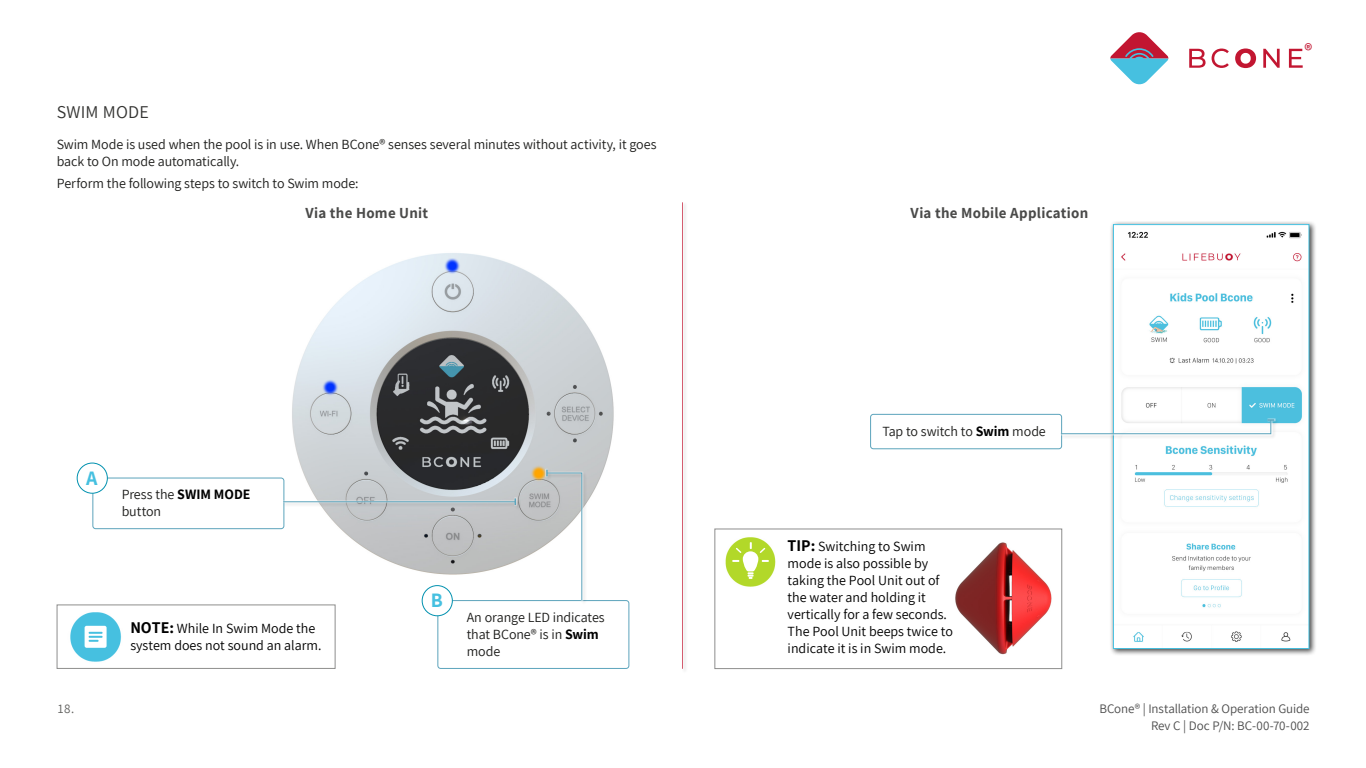
<style>
.page{position:relative;width:1366px;height:768px;background:#fff}
.page>*{position:absolute;margin:0;border:0;box-sizing:border-box;transform-origin:0 0}
.t1{font:700 20px "Assistant";color:#46c0e0}
.t2{font:18px "Assistant";letter-spacing:.01em;color:#343432}
.t3{font:600 18px "Assistant";color:#c21632}
.t4{font:700 15px "Assistant";letter-spacing:.02em;color:#4a4a49}
.t5{font:14px/17px "Assistant";letter-spacing:-.005em;color:#1d1d1b}
.t6{font:14px/17px "Assistant";color:#000}
.t7{font:13px/17px "Assistant";letter-spacing:-.005em;color:#4d4d4d;text-align:right}
.t8{font:13px "Assistant";color:#61615f}
.s1{font-weight:700;color:#000}
.s2{font-weight:700;font-size:16px}
</style>
<div class="page">
<svg style="left:1110px;top:32px;width:58px;height:53px"></svg>
<svg style="left:1189px;top:49px;width:17px;height:19px"></svg>
<svg style="left:1212px;top:49px;width:17px;height:19px"></svg>
<svg style="left:1263px;top:49px;width:17px;height:19px"></svg>
<svg style="left:1289px;top:49px;width:14px;height:19px"></svg>
<svg style="left:1235px;top:48px;width:21px;height:20px"></svg>
<div style="left:681px;top:201px;width:7px;height:473px;background:#f4f4f4"></div>
<hr style="left:681px;top:201px;width:3px;height:469px;background:#fff">
<hr style="left:682px;top:202px;width:1px;height:467px;background:#d45c6f">
<div style="left:1110px;top:221px;width:207px;height:435px;background:#000;opacity:.75"></div>
<img style="left:1115px;top:226px;width:192px;height:421px">
<div style="left:1113px;top:224px;width:196px;height:425px;border:1px solid #46c0e0"></div>
<img style="left:284px;top:253px;width:330px;height:322px">
<svg style="left:530px;top:465px;width:17px;height:17px"></svg>
<div style="left:536px;top:470px;width:6px;height:7px;background:#ffa500;border-radius:50%"></div>
<svg style="left:444px;top:258px;width:17px;height:16px"></svg>
<div style="left:449px;top:263px;width:7px;height:6px;background:#0032ff;border-radius:50%"></div>
<svg style="left:322px;top:379px;width:17px;height:17px"></svg>
<div style="left:327px;top:384px;width:7px;height:6px;background:#0032ff;border-radius:50%"></div>
<div style="left:870px;top:414px;width:192px;height:35px;border:1px solid #5ca4bc;border-radius:3px"></div>
<div style="left:1060px;top:418px;width:219px;height:21px;background:#f6f6f6"></div>
<svg style="left:1061px;top:418px;width:214px;height:6px"></svg>
<svg style="left:1061px;top:419px;width:213px;height:16px"></svg>
<div style="left:92px;top:478px;width:192px;height:51px;border:1px solid #5ca4bc;border-radius:3px"></div>
<div style="left:282px;top:497px;width:239px;height:13px;background:#000;opacity:.2"></div>
<svg style="left:282px;top:497px;width:235px;height:9px;background:#c6cccf"></svg>
<hr style="left:283px;top:501px;width:232px;height:1px;background:#5ca4bc">
<div style="left:77px;top:463px;width:30px;height:30px;background:#fff;border-radius:50%"></div>
<div style="left:77px;top:463px;width:31px;height:31px;border:1px solid #0091af;border-radius:50%"></div>
<div style="left:437px;top:600px;width:192px;height:69px;border:1px solid #5ca4bc;border-radius:3px"></div>
<div style="left:545px;top:469px;width:42px;height:136px;background:#000;opacity:.2"></div>
<div style="left:545px;top:468px;width:39px;height:133px;background:#c5c9ca"></div>
<svg style="left:546px;top:470px;width:37px;height:131px"></svg>
<div style="left:422px;top:586px;width:30px;height:30px;background:#fff;border-radius:50%"></div>
<div style="left:422px;top:585px;width:31px;height:31px;border:1px solid #0091af;border-radius:50%"></div>
<svg style="left:59px;top:604px;width:74px;height:58px"></svg>
<svg style="left:85px;top:626px;width:22px;height:22px"></svg>
<div style="left:57px;top:605px;width:278px;height:64px;border:1px solid #8e8e8d"></div>
<img style="left:955px;top:542px;width:97px;height:113px">
<svg style="left:715px;top:528px;width:72px;height:59px"></svg>
<svg style="left:732px;top:542px;width:37px;height:37px"></svg>
<div style="left:715px;top:529px;width:347px;height:140px;border:1px solid #8e8e8d"></div>
<p class="t2" style="left:57px;top:99px;width:94px">SWIM MODE</p>
<p class="t5" style="left:57px;top:135px;width:601px">Swim Mode is used when the pool is in use. When BCone® senses several minutes without activity, it goes back to On mode automatically.</p>
<p class="t5" style="left:57px;top:175px;width:303px">Perform the following steps to switch to Swim mode:</p>
<p class="t4" style="left:305px;top:202px;width:124px">Via the Home Unit</p>
<p class="t4" style="left:911px;top:202px;width:179px">Via the Mobile Application</p>
<h1 class="t1" style="left:86px;top:464px;width:13px">A</h1>
<p class="t5" style="left:122px;top:486px;width:128px">Press the <span class="s1">SWIM MODE </span>button</p>
<p class="t6" style="left:130px;top:620px;width:193px"><span class="s2">NOTE:</span> While In Swim Mode the system does not sound an alarm.</p>
<h1 class="t1" style="left:431px;top:587px;width:14px">B</h1>
<p class="t5" style="left:467px;top:608px;width:140px">An orange LED indicates that BCone® is in <span class="s1">Swim </span>mode</p>
<p class="t5" style="left:882px;top:422px;width:165px">Tap to switch to <span class="s1">Swim</span> mode</p>
<p class="t6" style="left:788px;top:537px;width:167px"><span class="s2">TIP:</span> Switching to Swim mode is also possible by taking the Pool Unit out of the water and holding it vertically for a few seconds.<br>The Pool Unit beeps twice to indicate it is in Swim mode.</p>
<p class="t3" style="left:1304px;top:38px;width:9px">®</p>
<p class="t8" style="left:58px;top:700px;width:18px">18.</p>
<p class="t7" style="left:1099px;top:700px;width:212px">BCone® | Installation &amp; Operation Guide<br>Rev C | Doc P/N: BC-00-70-002</p>
</div>
